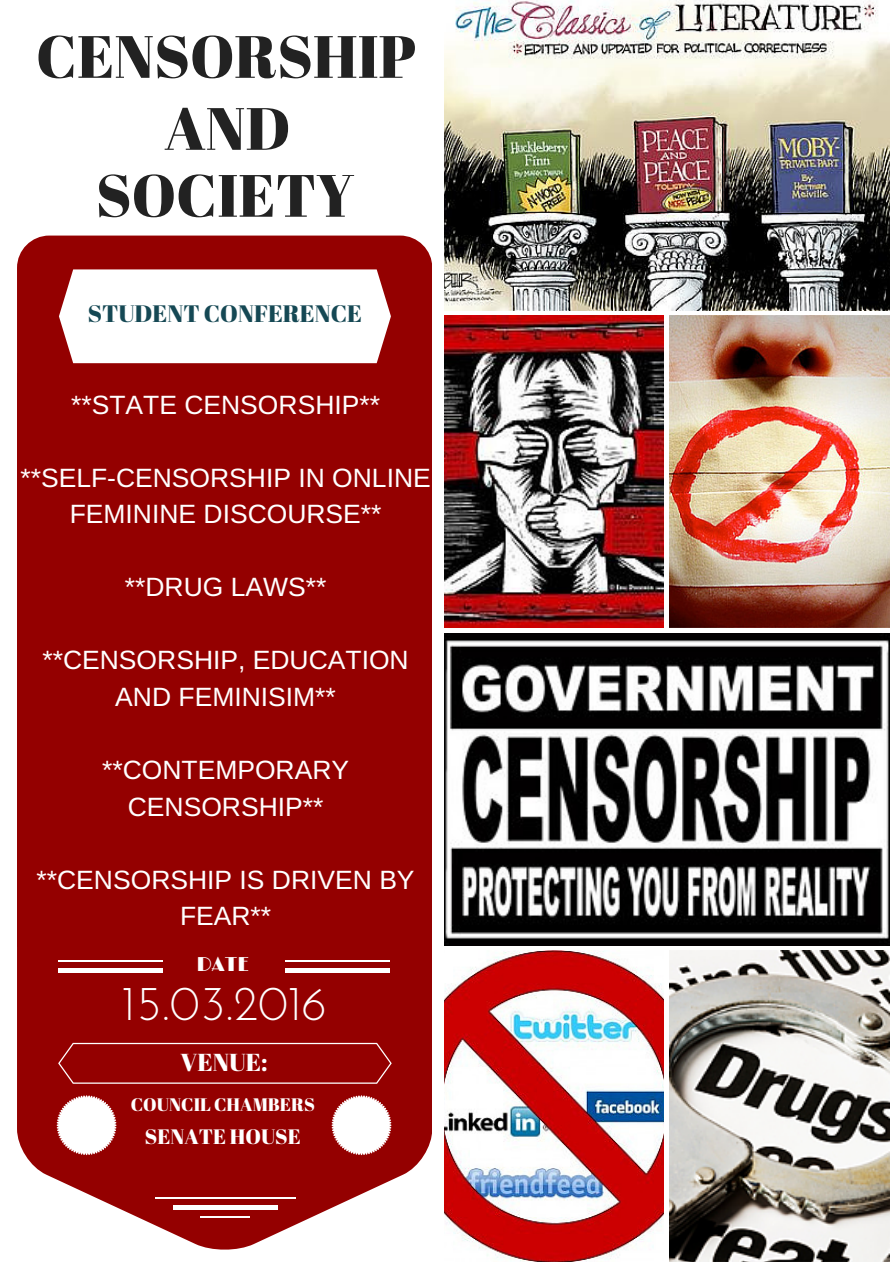
<style>
.page{position:relative;width:893px;height:1262px;background:#fff}
.page>*{position:absolute;margin:0;border:0;box-sizing:border-box;transform-origin:0 0}
.t1{font:59.55px/72px "Abril Fatface";color:#222;text-align:center}
.t2{font:49.12px "Josefin Sans";color:#fff}
.t3{font:26.47px/36.5px "Arimo";color:#fff;text-align:center}
.t4{font:24.53px "Abril Fatface";color:#fff}
.t5{font:23.77px "Abril Fatface";color:#154854}
.t6{font:20.85px "Abril Fatface";color:#fff}
.t7{font:20.1px "Limelight";color:#fff}
.t8{font:18.08px "Abril Fatface";color:#fff}
.t9{font:12.23px "Nixie One";color:#8ccdb0}
</style>
<div class="page">
<img style="left:444px;top:0;width:445px;height:310px">
<img style="left:444px;top:316px;width:220px;height:312px">
<img style="left:669px;top:316px;width:220px;height:312px">
<img style="left:444px;top:633px;width:445px;height:313px">
<img style="left:444px;top:951px;width:220px;height:311px">
<img style="left:669px;top:951px;width:220px;height:311px">
<div style="left:17px;top:236px;width:414px;height:137px;background:#940000"></div>
<svg style="left:59px;top:269px;width:332px;height:94px"></svg>
<svg style="left:17px;top:947px;width:414px;height:303px;fill:#940000"></svg>
<svg style="left:58px;top:1043px;width:334px;height:41px;background:#9a0f0f"></svg>
<svg style="left:57px;top:1095px;width:59px;height:60px"></svg>
<svg style="left:331px;top:1095px;width:60px;height:60px"></svg>
<div style="left:59px;top:968px;width:104px;height:5px;background:#fff"></div>
<hr style="left:59px;top:960px;width:104px;height:2px;background:#fff">
<hr style="left:173px;top:1205px;width:104px;height:4px;background:#fff">
<hr style="left:155px;top:1197px;width:141px;height:1px;background:#fff">
<hr style="left:201px;top:1217px;width:49px;height:1px;background:#fff">
<div style="left:286px;top:968px;width:104px;height:5px;background:#fff"></div>
<hr style="left:286px;top:960px;width:104px;height:2px;background:#fff">
<div style="left:17px;top:373px;width:414px;height:574px;background:#940000"></div>
<h1 class="t1" style="left:36px;top:19px;width:382px">CENSORSHIP<br>AND</h1>
<h1 class="t1" style="left:96px;top:158px;width:260px">SOCIETY</h1>
<p class="t5" style="left:88px;top:297px;width:275px">STUDENT CONFERENCE</p>
<p class="t3" style="left:71px;top:386px;width:310px">**STATE CENSORSHIP**</p>
<p class="t3" style="left:20px;top:459px;width:412px">**SELF-CENSORSHIP IN ONLINE<br>FEMININE DISCOURSE**</p>
<p class="t3" style="left:125px;top:569px;width:203px">**DRUG LAWS**</p>
<p class="t3" style="left:42px;top:642px;width:368px">**CENSORSHIP, EDUCATION<br>AND FEMINISIM**</p>
<p class="t9" style="left:223px;top:649px;width:4px">.</p>
<p class="t3" style="left:102px;top:752px;width:248px">**CONTEMPORARY<br>CENSORSHIP**</p>
<p class="t3" style="left:37px;top:861px;width:379px">**CENSORSHIP IS DRIVEN BY<br>FEAR**</p>
<p class="t7" style="left:196px;top:953px;width:54px">DATE</p>
<h2 class="t2" style="left:122px;top:983px;width:206px">15.03.2016</h2>
<p class="t4" style="left:181px;top:1045px;width:89px">VENUE:</p>
<p class="t8" style="left:131px;top:1092px;width:185px">COUNCIL CHAMBERS</p>
<p class="t6" style="left:145px;top:1121px;width:157px">SENATE HOUSE</p>
</div>
